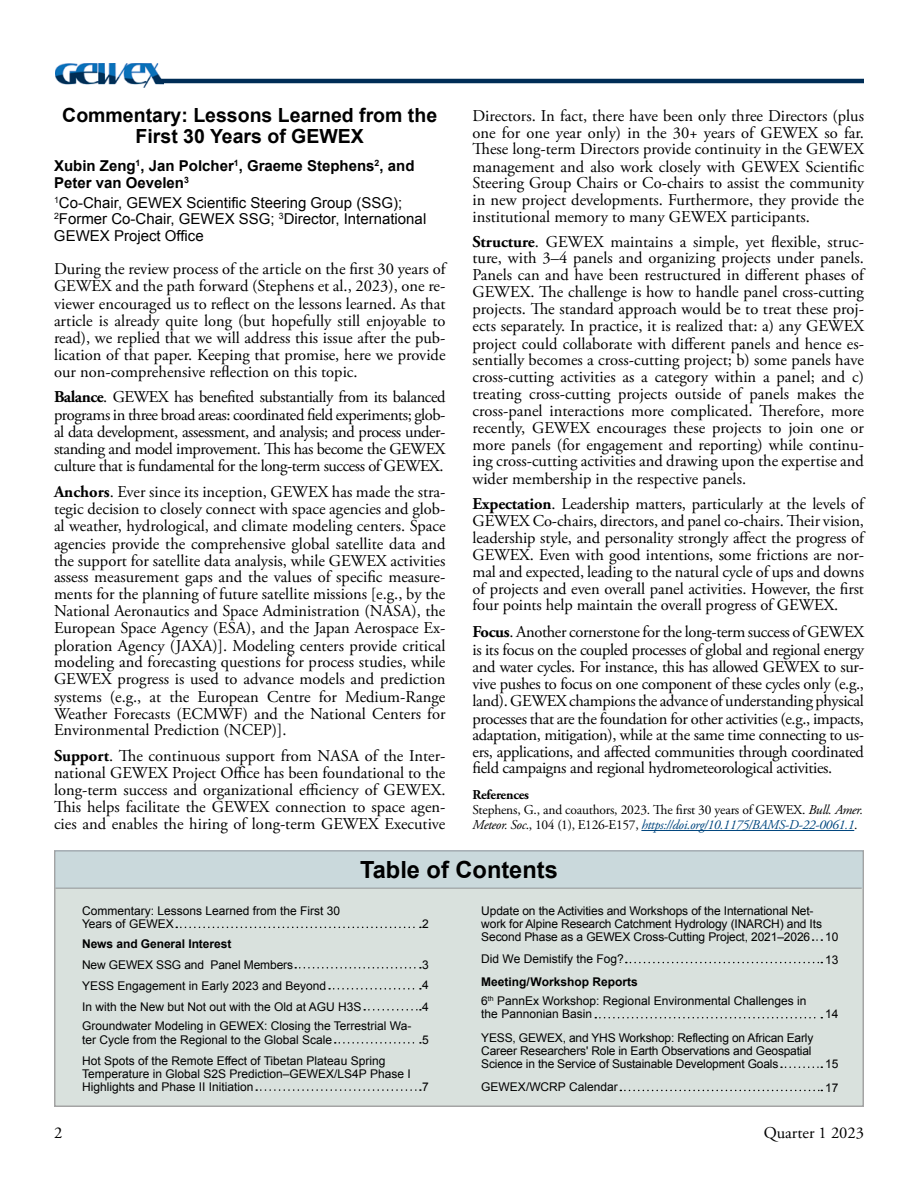
<style>
.page{position:relative;width:918px;height:1188px;background:#fff}
.page>*{position:absolute;margin:0;border:0;box-sizing:border-box;transform-origin:0 0}
.t1{font:700 23.7px "Arial";color:#000}
.t2{font:700 19.5px/21px "Arial";color:#000;text-align:center}
.t3{font:16.5px/16.8px "Adobe Garamond Pro";color:#000;text-align:justify}
.t4{font:15px/16.5px "Arial";color:#000}
.t5{font:700 15px/17.2px "Arial";color:#000}
.t6{font:13.5px/15.1px "Adobe Garamond Pro";letter-spacing:-.015em;color:#000}
.t7{font:12px/13.2px "Arial";color:#000}
.t8{font:700 12px "Arial";letter-spacing:-.005em;color:#000}
.s1{font-weight:700}
.s2{font-style:italic}
.s3{font-style:italic;color:#00467e}
</style>
<div class="page">
<img style="left:56px;top:64px;width:107px;height:23px">
<hr style="left:156px;top:79px;width:708px;height:4px;background:#002d56">
<div style="left:55px;top:851px;width:808px;height:255px;background:#d9e1dd"></div>
<svg style="left:176px;top:927px;width:245px;height:1px"></svg>
<svg style="left:295px;top:967px;width:126px;height:2px"></svg>
<svg style="left:329px;top:988px;width:92px;height:2px"></svg>
<svg style="left:364px;top:1009px;width:57px;height:2px"></svg>
<svg style="left:335px;top:1042px;width:86px;height:2px"></svg>
<svg style="left:256px;top:1089px;width:165px;height:2px"></svg>
<div style="left:55px;top:850px;width:807px;height:38px;background:#cad9dc"></div>
<svg style="left:813px;top:939px;width:9px;height:2px"></svg>
<svg style="left:626px;top:962px;width:196px;height:1px"></svg>
<svg style="left:595px;top:1017px;width:227px;height:1px"></svg>
<svg style="left:781px;top:1066px;width:41px;height:2px"></svg>
<svg style="left:620px;top:1090px;width:202px;height:1px"></svg>
<hr style="left:56px;top:887px;width:806px;height:2px;background:#808285">
<hr style="left:641px;top:830px;width:213px;height:1px;background:#00467e">
<p class="t2" style="left:62px;top:106px;width:376px">Commentary: Lessons Learned from the<br>First 30 Years of GEWEX</p>
<p class="t5" style="left:54px;top:158px;width:362px">Xubin Zeng<sup>1</sup>, Jan Polcher<sup>1</sup>, Graeme Stephens<sup>2</sup>, and<br>Peter van Oevelen<sup>3</sup></p>
<p class="t4" style="left:54px;top:194px;width:374px"><sup>1</sup>Co-Chair, GEWEX Scientific Steering Group (SSG);<br><sup>2</sup>Former Co-Chair, GEWEX SSG; <sup>3</sup>Director, International<br>GEWEX Project Office</p>
<p class="t3" style="left:54px;top:261px;width:393px">During the review process of the article on the first 30 years of GEWEX and the path forward (Stephens et al., 2023), one re&shy;viewer encouraged us to reflect on the lessons learned. As that article is already quite long (but hopefully still enjoyable to read), we replied that we will address this issue after the pub&shy;lication of that paper. Keeping that promise, here we provide our non-comprehensive reflection on this topic.</p>
<p class="t3" style="left:54px;top:389px;width:393px;line-height:17.2px"><span class="s1">Balance</span>. GEWEX has benefited substantially from its balanced programs in three broad areas: coordinated field experiments; glob&shy;al data development, assessment, and analysis; and process under&shy;standing and model improvement. This has become the GEWEX culture that is fundamental for the long-term success of GEWEX.</p>
<p class="t3" style="left:54px;top:484px;width:393px"><span class="s1">Anchors</span>. Ever since its inception, GEWEX has made the stra&shy;tegic decision to closely connect with space agencies and glob&shy;al weather, hydrological, and climate modeling centers. Space agencies provide the comprehensive global satellite data and the support for satellite data analysis, while GEWEX activities assess measurement gaps and the values of specific measure&shy;ments for the planning of future satellite missions [e.g., by the National Aeronautics and Space Administration (NASA), the European Space Agency (ESA), and the Japan Aerospace Ex&shy;ploration Agency (JAXA)]. Modeling centers provide critical modeling and forecasting questions for process studies, while GEWEX progress is used to advance models and prediction systems (e.g., at the European Centre for Medium-Range Weather Forecasts (ECMWF) and the National Centers for Environmental Prediction (NCEP)].</p>
<p class="t3" style="left:54px;top:748px;width:393px"><span class="s1">Support</span>. The continuous support from NASA of the Inter&shy;national GEWEX Project Office has been foundational to the long-term success and organizational efficiency of GEWEX.<br>This helps facilitate the GEWEX connection to space agen&shy;cies and enables the hiring of long-term GEWEX Executive</p>
<p class="t3" style="left:472px;top:108px;width:393px">Directors. In fact, there have been only three Directors (plus one for one year only) in the 30+ years of GEWEX so far.<br>These long-term Directors provide continuity in the GEWEX management and also work closely with GEWEX Scientific Steering Group Chairs or Co-chairs to assist the community in new project developments. Furthermore, they provide the institutional memory to many GEWEX participants.</p>
<p class="t3" style="left:472px;top:234px;width:393px"><span class="s1">Structure</span>. GEWEX maintains a simple, yet flexible, struc&shy;ture, with 3–4 panels and organizing projects under panels.<br>Panels can and have been restructured in different phases of GEWEX. The challenge is how to handle panel cross-cutting projects. The standard approach would be to treat these proj&shy;ects separately. In practice, it is realized that: a) any GEWEX project could collaborate with different panels and hence es&shy;sentially becomes a cross-cutting project; b) some panels have cross-cutting activities as a category within a panel; and c) treating cross-cutting projects outside of panels makes the cross-panel interactions more complicated. Therefore, more recently, GEWEX encourages these projects to join one or more panels (for engagement and reporting) while continu&shy;ing cross-cutting activities and drawing upon the expertise and wider membership in the respective panels.</p>
<p class="t3" style="left:472px;top:496px;width:393px"><span class="s1">Expectation</span>. Leadership matters, particularly at the levels of GEWEX Co-chairs, directors, and panel co-chairs. Their vision, leadership style, and personality strongly affect the progress of GEWEX. Even with good intentions, some frictions are nor&shy;mal and expected, leading to the natural cycle of ups and downs of projects and even overall panel activities. However, the first four points help maintain the overall progress of GEWEX.</p>
<p class="t3" style="left:472px;top:624px;width:393px"><span class="s1">Focus</span>. Another cornerstone for the long-term success of GEWEX is its focus on the coupled processes of global and regional energy and water cycles. For instance, this has allowed GEWEX to sur&shy;vive pushes to focus on one component of these cycles only (e.g., land). GEWEX champions the advance of understanding physical processes that are the foundation for other activities (e.g., impacts, adaptation, mitigation), while at the same time connecting to us&shy;ers, applications, and affected communities through coordinated field campaigns and regional hydrometeorological activities.</p>
<p class="t6" style="left:472px;top:787px;width:392px"><span class="s1">References<br></span>Stephens, G., and coauthors, 2023. The first 30 years of GEWEX. <span class="s2">Bull. Amer.<br>Meteor. Soc</span>., 104 (1), E126-E157, <span class="s3">https://doi.org/10.1175/BAMS-D-22-0061.1</span>.</p>
<h1 class="t1" style="left:360px;top:854px;width:199px">Table of Contents</h1>
<p class="t7" style="left:82px;top:904px;width:260px">Commentary: Lessons Learned from the First 30<br>Years of GEWEX</p>
<p class="t8" style="left:82px;top:935px;width:151px">News and General Interest</p>
<p class="t7" style="left:82px;top:954px;width:281px;line-height:21px">New GEWEX SSG and Panel Members<br>YESS Engagement in Early 2023 and Beyond<br>In with the New but Not out with the Old at AGU H3S</p>
<p class="t7" style="left:82px;top:1019px;width:331px">Groundwater Modeling in GEWEX: Closing the Terrestrial Wa&shy;ter Cycle from the Regional to the Global Scale</p>
<p class="t7" style="left:82px;top:1054px;width:330px">Hot Spots of the Remote Effect of Tibetan Plateau Spring<br>Temperature in Global S2S Prediction–GEWEX/LS4P Phase I<br>Highlights and Phase II Initiation</p>
<p class="t7" style="left:422px;top:917px;width:8px">2</p>
<p class="t7" style="left:422px;top:954px;width:8px;line-height:21.3px;text-align:justify">3<br>4<br>4</p>
<p class="t7" style="left:422px;top:1033px;width:8px">5</p>
<p class="t7" style="left:422px;top:1080px;width:8px">7</p>
<p class="t7" style="left:481px;top:904px;width:342px">Update on the Activities and Workshops of the International Net&shy;work for Alpine Research Catchment Hydrology (INARCH) and Its<br>Second Phase as a GEWEX Cross-Cutting Project, 2021–2026</p>
<p class="t7" style="left:481px;top:953px;width:144px">Did We Demistify the Fog?</p>
<p class="t7" style="left:481px;top:972px;width:327px;line-height:19.5px"><span class="s1">Meeting/Workshop Reports<br></span>6<sup>th</sup> PannEx Workshop: Regional Environmental Challenges in</p>
<p class="t7" style="left:481px;top:1003px;width:334px;line-height:23.2px">the Pannonian Basin<br>YESS, GEWEX, and YHS Workshop: Reflecting on African Early</p>
<p class="t7" style="left:481px;top:1044px;width:332px">Career Researchers' Role in Earth Observations and Geospatial<br>Science in the Service of Sustainable Development Goals</p>
<p class="t7" style="left:481px;top:1081px;width:138px">GEWEX/WCRP Calendar</p>
<p class="t7" style="left:825px;top:925px;width:15px;line-height:22.8px">10<br>13</p>
<p class="t7" style="left:825px;top:1008px;width:15px">14</p>
<p class="t7" style="left:825px;top:1052px;width:15px;line-height:23.7px">15<br>17</p>
<p class="t3" style="left:54px;top:1125px;width:10px">2</p>
<p class="t3" style="left:764px;top:1125px;width:102px">Quarter 1 2023</p>
</div>
